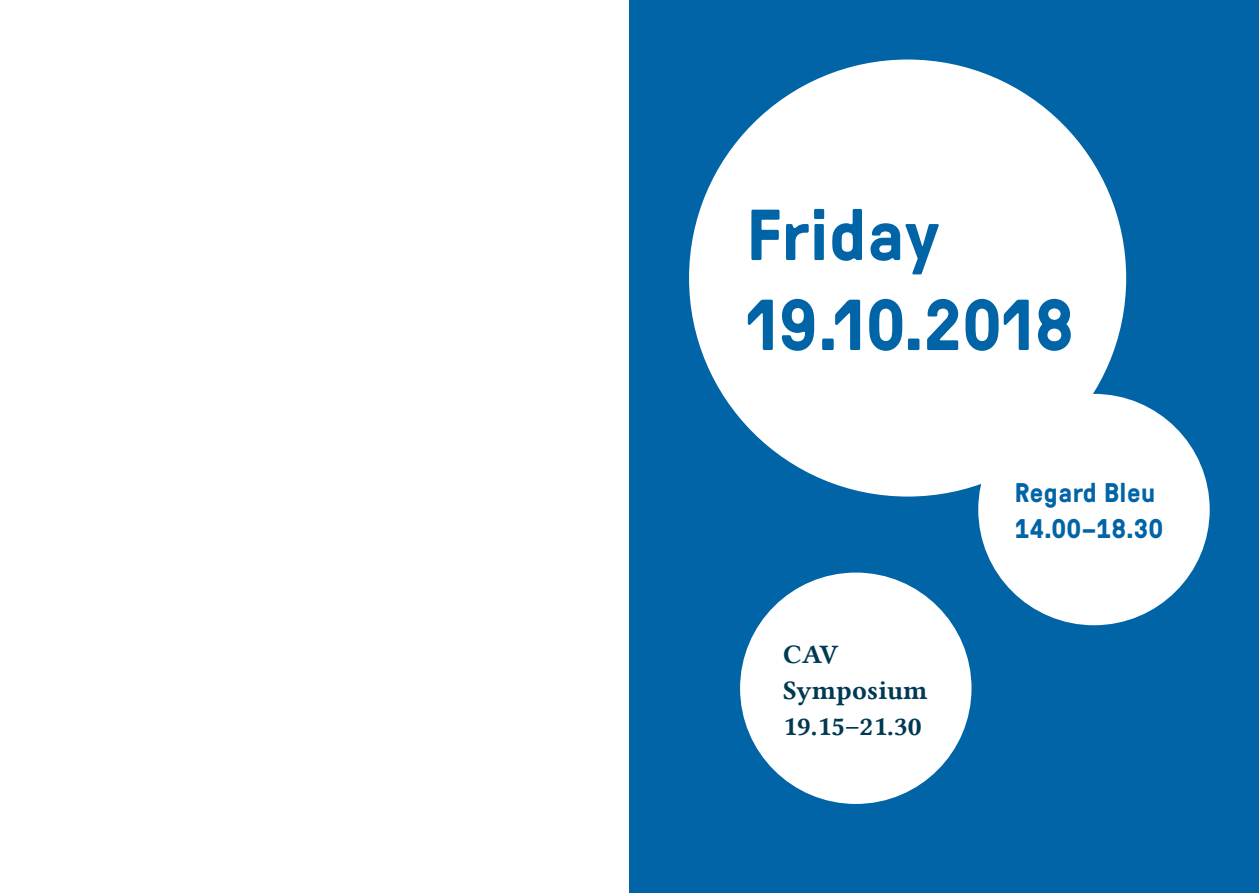
<style>
.page{position:relative;width:1259px;height:893px;background:#fff}
.page>*{position:absolute;margin:0;border:0;box-sizing:border-box;transform-origin:0 0}
.t1{font:700 72px/90px "GT Pressura";letter-spacing:.01em;color:#0064a7}
.t2{font:27px/36px "Lin Libertine B";color:#003953}
.t3{font:700 27px/36px "GT Pressura";letter-spacing:.01em;color:#0064a7}
</style>
<div class="page">
<div style="left:629px;top:0;width:630px;height:893px;background:#0064a7"></div>
<div style="left:978px;top:394px;width:231px;height:231px;background:#fff;border-radius:50%"></div>
<div style="left:740px;top:573px;width:231px;height:231px;background:#fff;border-radius:50%"></div>
<div style="left:689px;top:60px;width:437px;height:437px;background:#fff;border-radius:50%"></div>
<h1 class="t1" style="left:747px;top:187px;width:329px">Friday<br>19.10.2018</h1>
<p class="t2" style="left:783px;top:636px;width:146px">CAV<br>Symposium<br>19.15–21.30</p>
<p class="t3" style="left:1014px;top:473px;width:150px">Regard Bleu<br>14.00–18.30</p>
</div>
